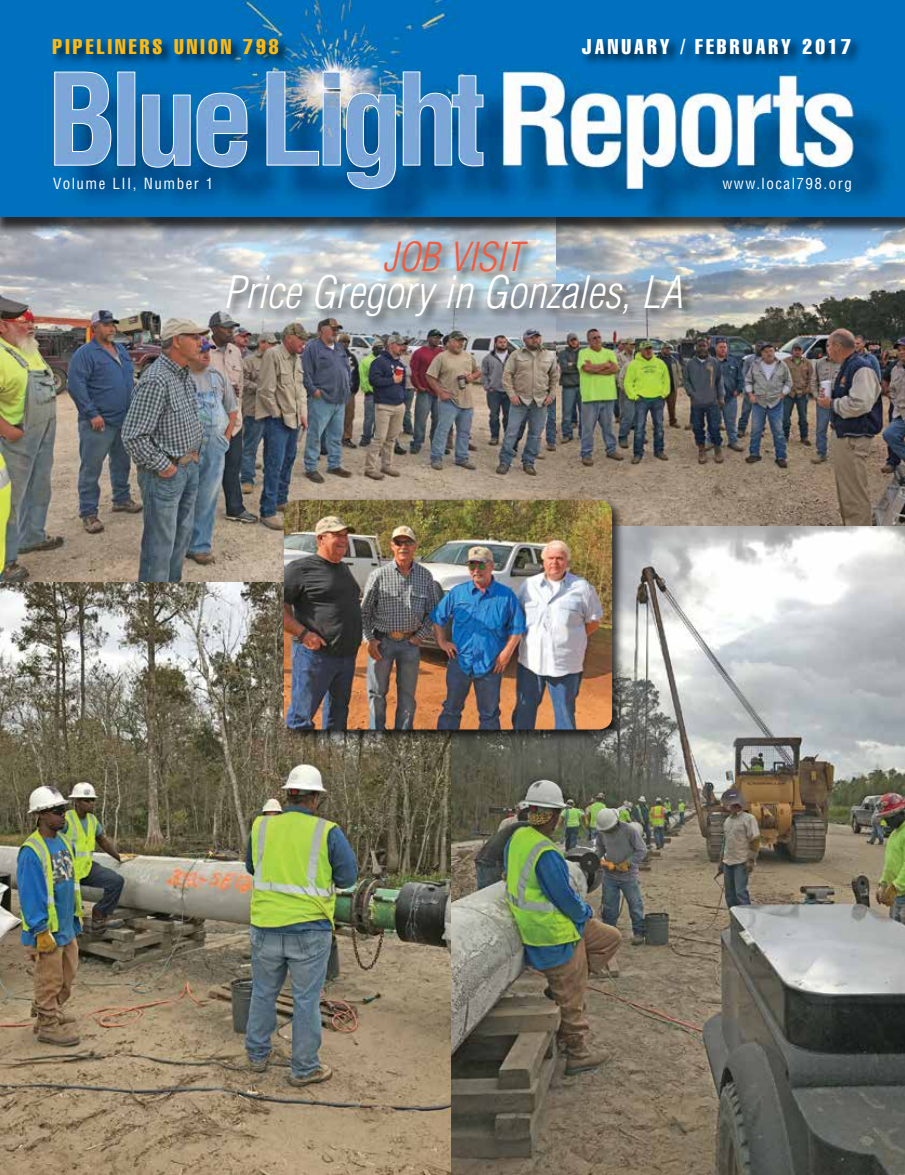
<style>
.page{position:relative;width:905px;height:1175px;background:#fff}
.page>*{position:absolute;margin:0;border:0;box-sizing:border-box;transform-origin:0 0}
.t1{font:italic 300 condensed 43.5px "Helvetica";color:#fff}
.t2{font:italic 300 condensed 39px "Helvetica";color:#f15b40}
.t3{font:extra-condensed 21px "Helvetica";letter-spacing:.15em;color:#fff}
.t4{font:extra-condensed 21px "Helvetica";letter-spacing:.15em;color:#fdb913}
.t5{font:condensed 15px "Helvetica";letter-spacing:.1em;color:#fff}
</style>
<div class="page">
<img style="left:450px;top:525px;width:454px;height:649px">
<img style="left:0;top:581px;width:450px;height:593px">
<img style="left:0;top:235px;width:557px;height:346px">
<img style="left:557px;top:235px;width:347px;height:290px">
<div style="left:0;top:0;width:904px;height:235px;background:#000;opacity:.75"></div>
<img style="left:0;top:0;width:904px;height:216px">
<div style="left:580px;top:36px;width:283px;height:32px;background:#000;opacity:.75"></div>
<div style="left:50px;top:36px;width:242px;height:32px;background:#000;opacity:.75"></div>
<div style="left:322px;top:72px;width:18px;height:17px;border:1px solid #fff"></div>
<svg style="left:54px;top:71px;width:58px;height:95px"></svg>
<div style="left:117px;top:72px;width:18px;height:93px;border:1px solid #fff"></div>
<svg style="left:142px;top:92px;width:106px;height:76px"></svg>
<img style="left:266px;top:71px;width:53px;height:95px">
<svg style="left:346px;top:93px;width:50px;height:96px"></svg>
<svg style="left:402px;top:71px;width:81px;height:96px"></svg>
<div style="left:382px;top:238px;width:159px;height:47px;background:#000;opacity:.75"></div>
<div style="left:281px;top:497px;width:344px;height:246px;background:#000;opacity:.75"></div>
<img style="left:284px;top:500px;width:328px;height:229px">
<div style="left:224px;top:272px;width:471px;height:57px;background:#000;opacity:.75"></div>
<h3 class="t4" style="left:53px;top:33px;width:227px">PIPELINERS UNION 798</h3>
<p class="t5" style="left:53px;top:174px;width:162px">Volume LII, Number 1</p>
<h3 class="t3" style="left:582px;top:33px;width:270px">JANUARY / FEBRUARY 2017</h3>
<p class="t5" style="left:722px;top:174px;width:131px">www.local798.org</p>
<h2 class="t2" style="left:383px;top:234px;width:141px">JOB VISIT</h2>
<h1 class="t1" style="left:223px;top:267px;width:460px">Price Gregory in Gonzales, LA</h1>
</div>
